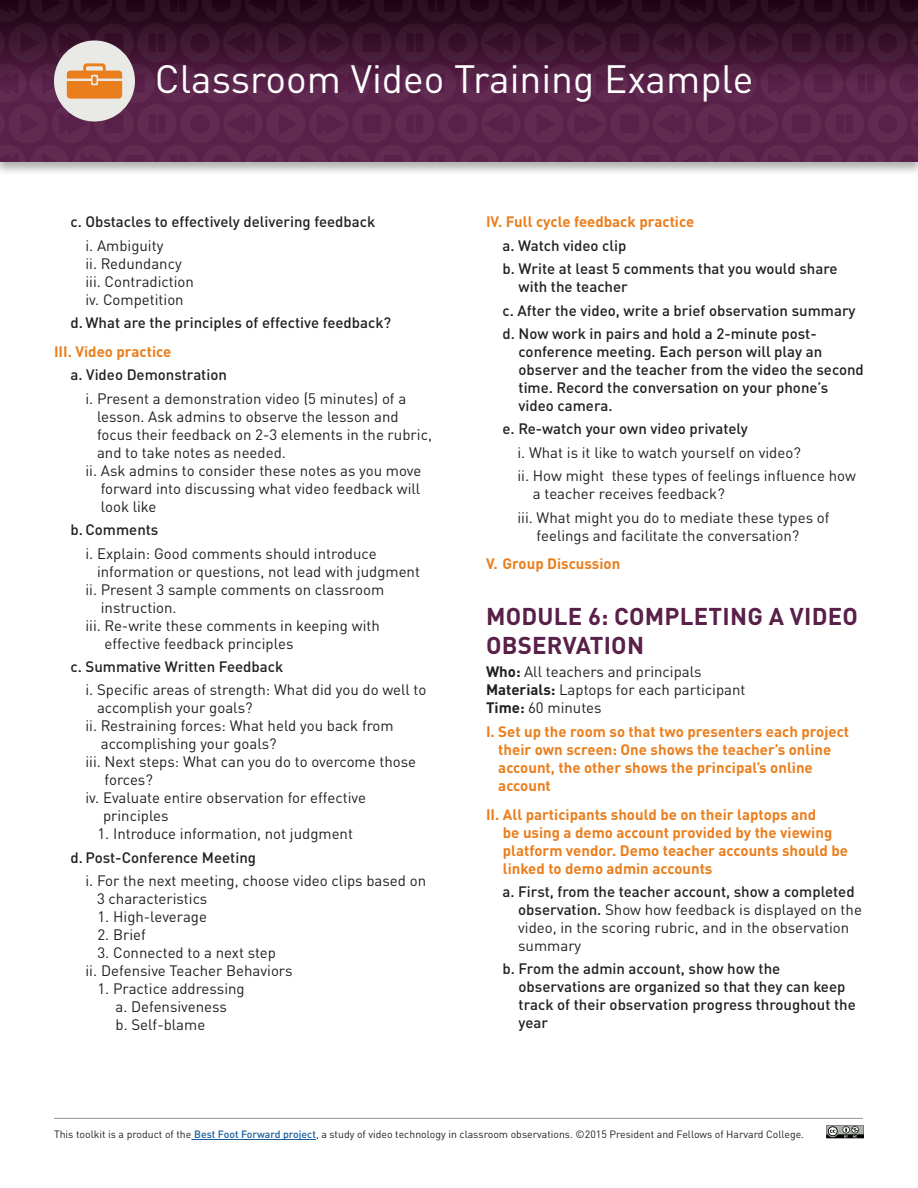
<style>
.page{position:relative;width:918px;height:1188px;background:#fff}
.page>*{position:absolute;margin:0;border:0;box-sizing:border-box;transform-origin:0 0}
.t1{font:39px "DINOT";color:#fff}
.orange_header{font:700 24px/28.8px "DINOT";letter-spacing:.01em;color:#592049}
.body_copy{font:15px/18px "DINOT";color:#231f20}
.body_copy-2{font:500 15px/18px "DINOT";color:#231f20}
.body_copy-3{font:700 15px/18px "DINOT";color:#ea7e1d}
.t2{font:10.5px "DINOT";color:#231f20}
.s1{font-weight:700}
.s2{font-weight:500}
.s3{font-weight:500;color:#175d9e}
</style>
<div class="page">
<div style="left:0;top:0;width:918px;height:176px;background:#231f20;opacity:.35"></div>
<svg style="left:0;top:0;width:918px;height:162px;background:#502240"></svg>
<hr style="left:194px;top:1139px;width:122px;height:1px;background:#175d9e">
<hr style="left:54px;top:1118px;width:809px;height:1px;background:#939598">
<svg style="left:826px;top:1125px;width:38px;height:14px"></svg>
<p class="t1" style="left:155px;top:55px;width:600px">Classroom Video Training Example</p>
<p class="body_copy-2" style="left:70px;top:213px;width:306px">c. Obstacles to effectively delivering feedback</p>
<p class="body_copy" style="left:86px;top:236px;width:79px">i. Ambiguity</p>
<p class="body_copy" style="left:86px;top:254px;width:98px">ii. Redundancy</p>
<p class="body_copy" style="left:86px;top:272px;width:110px">iii. Contradiction</p>
<p class="body_copy" style="left:86px;top:290px;width:100px">iv. Competition</p>
<p class="body_copy-2" style="left:70px;top:313px;width:322px">d. What are the principles of effective feedback?</p>
<p class="body_copy-3" style="left:54px;top:342px;width:119px">III. Video practice</p>
<p class="body_copy-2" style="left:70px;top:366px;width:158px">a. Video Demonstration</p>
<p class="body_copy" style="left:97px;top:389px;width:336px;text-indent:-12px">i. Present a demonstration video (5 minutes) of a lesson. Ask admins to observe the lesson and focus their feedback on 2-3 elements in the rubric, and to take notes as needed.</p>
<p class="body_copy" style="left:101px;top:461px;width:322px;text-align:justify;text-indent:-15px">ii. Ask admins to consider these notes as you move forward into discussing what video feedback will look like</p>
<p class="body_copy-2" style="left:70px;top:520px;width:89px">b. Comments</p>
<p class="body_copy" style="left:97px;top:544px;width:325px;text-indent:-12px">i. Explain: Good comments should introduce information or questions, not lead with judgment</p>
<p class="body_copy" style="left:101px;top:580px;width:285px;text-indent:-15px">ii. Present 3 sample comments on classroom instruction.</p>
<p class="body_copy" style="left:105px;top:616px;width:277px;text-indent:-19px">iii. Re-write these comments in keeping with effective feedback principles</p>
<p class="body_copy-2" style="left:70px;top:657px;width:214px">c. Summative Written Feedback</p>
<p class="body_copy" style="left:97px;top:681px;width:331px;text-indent:-12px">i. Specific areas of strength: What did you do well to accomplish your goals?</p>
<p class="body_copy" style="left:101px;top:717px;width:294px;text-indent:-15px">ii. Restraining forces: What held you back from accomplishing your goals?</p>
<p class="body_copy" style="left:105px;top:753px;width:313px;text-indent:-19px">iii. Next steps: What can you do to overcome those forces?</p>
<p class="body_copy" style="left:103px;top:789px;width:264px;text-indent:-18px">iv. Evaluate entire observation for effective principles</p>
<p class="body_copy" style="left:98px;top:825px;width:257px">1. Introduce information, not judgment</p>
<p class="body_copy-2" style="left:70px;top:848px;width:187px">d. Post-Conference Meeting</p>
<p class="body_copy" style="left:97px;top:872px;width:331px;text-indent:-12px">i. For the next meeting, choose video clips based on<br>3 characteristics</p>
<p class="body_copy" style="left:98px;top:908px;width:111px">1. High-leverage</p>
<p class="body_copy" style="left:98px;top:926px;width:50px">2. Brief</p>
<p class="body_copy" style="left:98px;top:944px;width:180px">3. Connected to a next step</p>
<p class="body_copy" style="left:86px;top:962px;width:209px">ii. Defensive Teacher Behaviors</p>
<p class="body_copy" style="left:98px;top:980px;width:149px">1. Practice addressing</p>
<p class="body_copy" style="left:116px;top:998px;width:113px">a. Defensiveness</p>
<p class="body_copy" style="left:116px;top:1016px;width:91px">b. Self-blame</p>
<p class="body_copy-3" style="left:486px;top:213px;width:210px">IV. Full cycle feedback practice</p>
<p class="body_copy-2" style="left:502px;top:236px;width:125px">a. Watch video clip</p>
<p class="body_copy-2" style="left:519px;top:259px;width:321px;text-indent:-16px">b. Write at least 5 comments that you would share with the teacher</p>
<p class="body_copy-2" style="left:502px;top:301px;width:355px">c. After the video, write a brief observation summary</p>
<p class="body_copy-2" style="left:519px;top:324px;width:347px;text-indent:-16px">d. Now work in pairs and hold a 2-minute post&shy;conference meeting. Each person will play an observer and the teacher from the video the second time. Record the conversation on your phone’s video camera.</p>
<p class="body_copy-2" style="left:502px;top:420px;width:247px">e. Re-watch your own video privately</p>
<p class="body_copy" style="left:518px;top:443px;width:285px">i. What is it like to watch yourself on video?</p>
<p class="body_copy" style="left:533px;top:467px;width:325px;text-indent:-15px">ii. How might these types of feelings influence how a teacher receives feedback?</p>
<p class="body_copy" style="left:537px;top:508px;width:294px;text-indent:-19px">iii. What might you do to mediate these types of feelings and facilitate the conversation?</p>
<p class="body_copy-3" style="left:486px;top:555px;width:136px">V. Group Discussion</p>
<p class="orange_header" style="left:486px;top:601px;width:373px">MODULE 6: COMPLETING A VIDEO<br>OBSERVATION</p>
<p class="body_copy" style="left:486px;top:663px;width:261px"><span class="s1">Who:</span> All teachers and principals<br><span class="s1">Materials:</span> Laptops for each participant<br><span class="s1">Time:</span> 60 minutes</p>
<p class="body_copy-3" style="left:498px;top:722px;width:352px;text-indent:-12px">I. Set up the room so that two presenters each project their own screen: One shows the teacher’s online account, the other shows the principal’s online account</p>
<p class="body_copy-3" style="left:503px;top:805px;width:347px;text-indent:-17px">II. All participants should be on their laptops and<br>be using a demo account provided by the viewing platform vendor. Demo teacher accounts should be linked to demo admin accounts</p>
<p class="body_copy" style="left:518px;top:882px;width:345px;text-indent:-16px"><span class="s2">a. First, from the teacher account, show a completed observation.</span> Show how feedback is displayed on the video, in the scoring rubric, and in the observation summary</p>
<p class="body_copy-2" style="left:519px;top:960px;width:339px;text-indent:-16px">b. From the admin account, show how the observations are organized so that they can keep track of their observation progress throughout the year</p>
<p class="t2" style="left:54px;top:1128px;width:752px">This toolkit is a product of the <span class="s3">Best Foot Forward project</span>, a study of video technology in classroom observations. ©2015 President and Fellows of Harvard College.</p>
</div>
